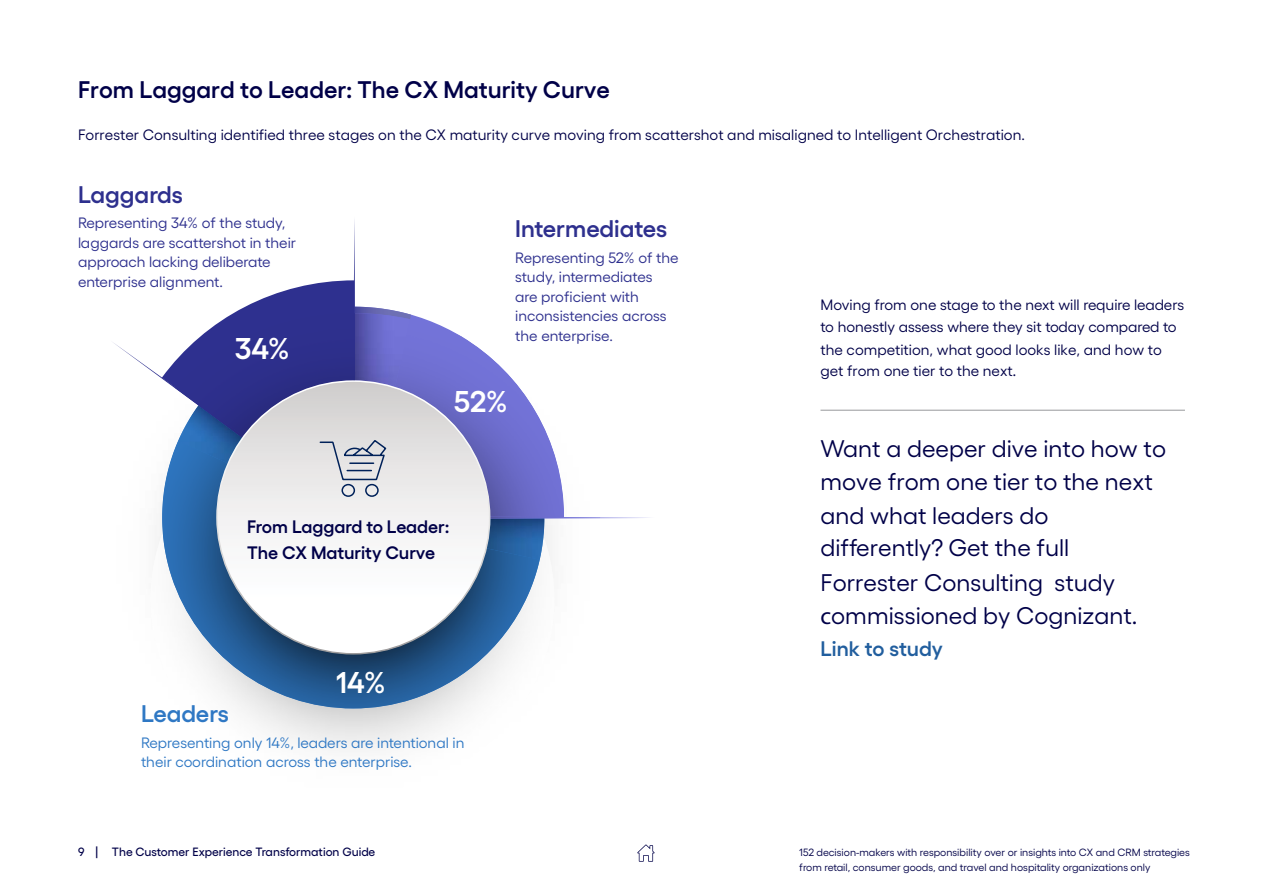
<style>
.page{position:relative;width:1263px;height:893px;background:#fff}
.page>*{position:absolute;margin:0;border:0;box-sizing:border-box;transform-origin:0 0}
.t1{font:600 30px "Gellix";color:#fff}
.t2{font:24px/33.2px "Gellix";color:#000048}
.t3{font:600 24px "Gellix";color:#000048}
.t4{font:600 24px "Gellix";color:#2e308e}
.t5{font:600 24px "Gellix";letter-spacing:-.01em;color:#2f78c4}
.t6{font:600 21px "Gellix";color:#215e9e}
.t7{font:600 18px/25.5px "Gellix";color:#000048}
.t8{font:15px/22.2px "Gellix";color:#000048}
.t9{font:15px/19.5px "Gellix";color:#2e308e}
.t10{font:15px/19.5px "Gellix";color:#2f78c4}
.t11{font:500 12px "Gellix";color:#000048}
.t12{font:10.5px/15px "Gellix";color:#000048}
.s1{font-family:"Myriad Pro"}
</style>
<div class="page">
<svg style="left:637px;top:844px;width:18px;height:18px"></svg>
<img style="left:241px;top:552px;width:311px;height:198px">
<img style="left:165px;top:552px;width:379px;height:156px">
<img style="left:490px;top:552px;width:54px;height:7px">
<svg style="left:216px;top:552px;width:274px;height:102px"></svg>
<hr style="left:820px;top:410px;width:365px;height:1px;background:#97999b">
<svg style="left:114px;top:220px;width:535px;height:332px"></svg>
<h2 class="t3" style="left:78px;top:71px;width:533px">From Laggard to Leader: The CX Maturity Curve</h2>
<p class="t8" style="left:78px;top:122px;width:948px">Forrester Consulting identified three stages on the CX maturity curve moving from scattershot and misaligned to Intelligent Orchestration.</p>
<h2 class="t4" style="left:78px;top:175px;width:107px">Laggards</h2>
<p class="t9" style="left:78px;top:211px;width:220px">Representing 34% of the study, laggards are scattershot in their approach lacking deliberate enterprise alignment.</p>
<h1 class="t1" style="left:235px;top:325px;width:56px">34%</h1>
<h2 class="t4" style="left:515px;top:210px;width:153px">Intermediates</h2>
<p class="t9" style="left:515px;top:246px;width:165px">Representing 52% of the study, intermediates are proficient with inconsistencies across the enterprise.</p>
<h1 class="t1" style="left:454px;top:378px;width:55px">52%</h1>
<p class="t7" style="left:247px;top:512px;width:204px">From Laggard to Leader:<br>The CX Maturity Curve</p>
<h2 class="t5" style="left:141px;top:695px;width:89px">Leaders</h2>
<h1 class="t1" style="left:336px;top:659px;width:51px">14%</h1>
<p class="t10" style="left:141px;top:731px;width:325px">Representing only 14%, leaders are intentional in their coordination across the enterprise.</p>
<p class="t11" style="left:78px;top:842px;width:299px">9 | The Customer Experience Transformation Guide</p>
<p class="t8" style="left:820px;top:292px;width:365px">Moving from one stage to the next will require leaders to honestly assess where they sit today compared to the competition, what good looks like, and how to get from one tier to the next<span class="s1">.</span></p>
<h2 class="t2" style="left:820px;top:429px;width:347px">Want a deeper dive into how to move from one tier to the next and what leaders do differently? Get the full</h2>
<h2 class="t2" style="left:820px;top:563px;width:318px;line-height:33.8px">Forrester Consulting study <span class="s1">c</span>ommissioned by Cognizant.</h2>
<h3 class="t6" style="left:820px;top:632px;width:124px">Link to study</h3>
<p class="t12" style="left:799px;top:843px;width:392px">152 decision-makers with responsibility over or insights into CX and CRM strategies from retail, consumer goods, and travel and hospitality organizations only</p>
</div>
